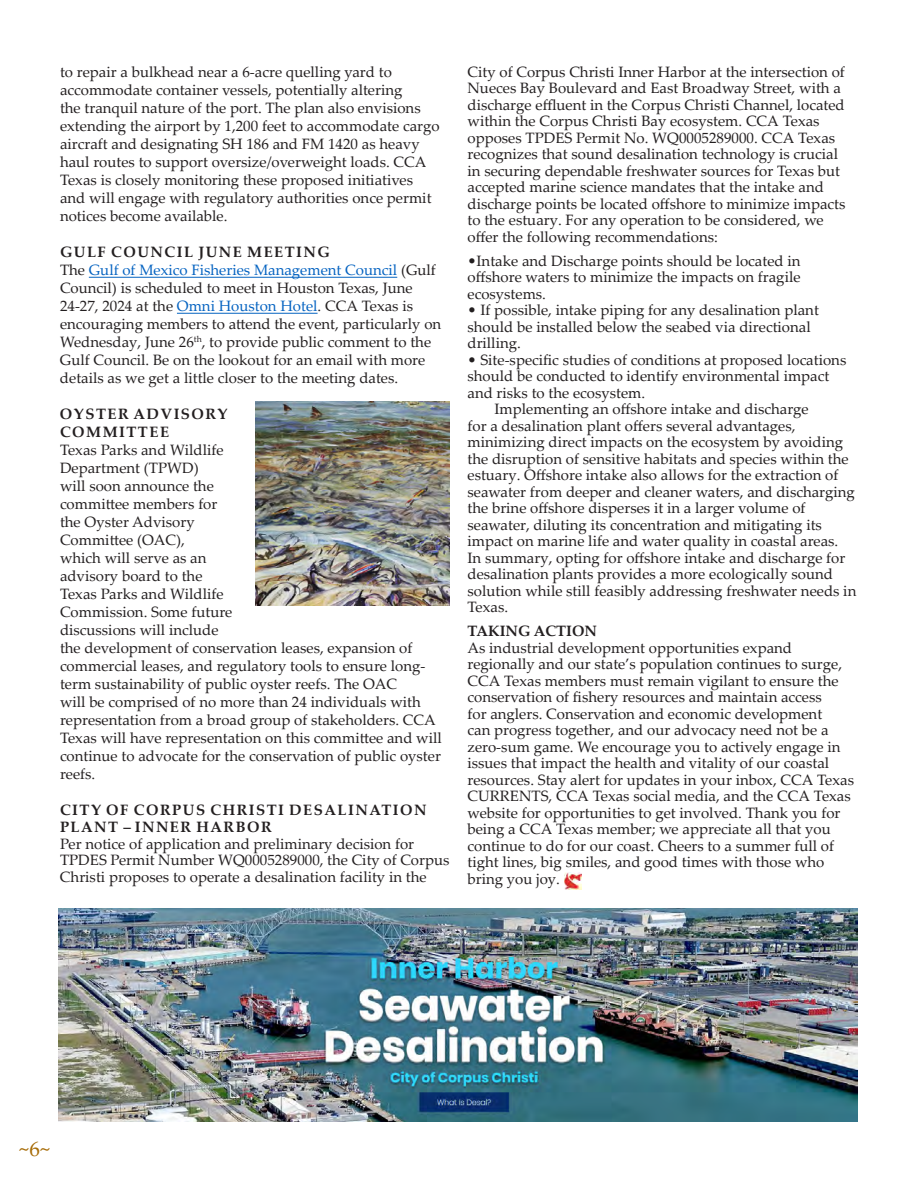
<style>
.page{position:relative;width:918px;height:1188px;background:#fff}
.page>*{position:absolute;margin:0;border:0;box-sizing:border-box;transform-origin:0 0}
.t1{font:21px "Palatino Linotype";color:#a76c07}
.t2{font:15px/16.5px "Palatino Linotype";color:#231f20}
.t3{font:700 15px "Palatino Linotype";color:#231f20}
.s1{font-weight:700}
.s2{color:#0563c1}
</style>
<div class="page">
<img style="left:59px;top:908px;width:798px;height:214px">
<img style="left:255px;top:402px;width:195px;height:203px">
<img style="left:564px;top:873px;width:17px;height:17px">
<hr style="left:89px;top:277px;width:308px;height:1px;background:#0563c1">
<hr style="left:177px;top:313px;width:141px;height:1px;background:#0563c1">
<p class="t2" style="left:60px;top:62px;width:381px;line-height:18px">to repair a bulkhead near a 6-acre quelling yard to accommodate container vessels, potentially altering<br>the tranquil nature of the port. The plan also envisions extending the airport by 1,200 feet to accommodate cargo aircraft and designating SH 186 and FM 1420 as heavy haul routes to support oversize/overweight loads. CCA Texas is closely monitoring these proposed initiatives and will engage with regulatory authorities once permit notices become available.</p>
<p class="t2" style="left:60px;top:242px;width:383px;line-height:18px"><span class="s1">GULF COUNCIL JUNE MEETING<br></span>The <span class="s2">Gulf of Mexico Fisheries Management Council</span> (Gulf Council) is scheduled to meet in Houston Texas, June 24-27, 2024 at the <span class="s2">Omni Houston Hotel</span>. CCA Texas is encouraging members to attend the event, particularly on Wednesday, June 26<sup>th</sup>, to provide public comment to the Gulf Council. Be on the lookout for an email with more details as we get a little closer to the meeting dates.</p>
<p class="t2" style="left:60px;top:404px;width:383px;line-height:18px"><span class="s1">OYSTER ADVISORY<br>COMMITTEE<br></span>Texas Parks and Wildlife<br>Department (TPWD)<br>will soon announce the<br>committee members for<br>the Oyster Advisory<br>Committee (OAC),<br>which will serve as an<br>advisory board to the<br>Texas Parks and Wildlife<br>Commission. Some future<br>discussions will include<br>the development of conservation leases, expansion of commercial leases, and regulatory tools to ensure long&shy;term sustainability of public oyster reefs. The OAC<br>will be comprised of no more than 24 individuals with representation from a broad group of stakeholders. CCA<br>Texas will have representation on this committee and will continue to advocate for the conservation of public oyster reefs.</p>
<p class="t2" style="left:60px;top:801px;width:391px"><span class="s1">CITY OF CORPUS CHRISTI DESALINATION PLANT – INNER HARBOR<br></span>Per notice of application and preliminary decision for TPDES Permit Number WQ0005289000, the City of Corpus Christi proposes to operate a desalination facility in the</p>
<p class="t2" style="left:468px;top:63px;width:379px">City of Corpus Christi Inner Harbor at the intersection of Nueces Bay Boulevard and East Broadway Street, with a discharge effluent in the Corpus Christi Channel, located within the Corpus Christi Bay ecosystem. CCA Texas opposes TPDES Permit No. WQ0005289000. CCA Texas recognizes that sound desalination technology is crucial in securing dependable freshwater sources for Texas but accepted marine science mandates that the intake and discharge points be located offshore to minimize impacts to the estuary. For any operation to be considered, we offer the following recommendations:</p>
<p class="t2" style="left:468px;top:252px;width:335px;text-align:justify">•Intake and Discharge points should be located in offshore waters to minimize the impacts on fragile ecosystems.</p>
<p class="t2" style="left:468px;top:301px;width:353px">• If possible, intake piping for any desalination plant should be installed below the seabed via directional drilling.</p>
<p class="t2" style="left:468px;top:351px;width:380px">• Site-specific studies of conditions at proposed locations should be conducted to identify environmental impact and risks to the ecosystem.</p>
<p class="t2" style="left:468px;top:400px;width:390px;text-indent:27px">Implementing an offshore intake and discharge<br>for a desalination plant offers several advantages, minimizing direct impacts on the ecosystem by avoiding the disruption of sensitive habitats and species within the estuary. Offshore intake also allows for the extraction of seawater from deeper and cleaner waters, and discharging the brine offshore disperses it in a larger volume of seawater, diluting its concentration and mitigating its impact on marine life and water quality in coastal areas.<br>In summary, opting for offshore intake and discharge for desalination plants provides a more ecologically sound solution while still feasibly addressing freshwater needs in Texas.</p>
<p class="t3" style="left:468px;top:621px;width:131px">TAKING ACTION</p>
<p class="t2" style="left:468px;top:639px;width:388px">As industrial development opportunities expand regionally and our state’s population continues to surge, CCA Texas members must remain vigilant to ensure the conservation of fishery resources and maintain access<br>for anglers. Conservation and economic development<br>can progress together, and our advocacy need not be a zero-sum game. We encourage you to actively engage in issues that impact the health and vitality of our coastal resources. Stay alert for updates in your inbox, CCA Texas CURRENTS, CCA Texas social media, and the CCA Texas website for opportunities to get involved. Thank you for being a CCA Texas member; we appreciate all that you continue to do for our coast. Cheers to a summer full of tight lines, big smiles, and good times with those who bring you joy.</p>
<h1 class="t1" style="left:19px;top:1134px;width:33px">~6~</h1>
</div>
